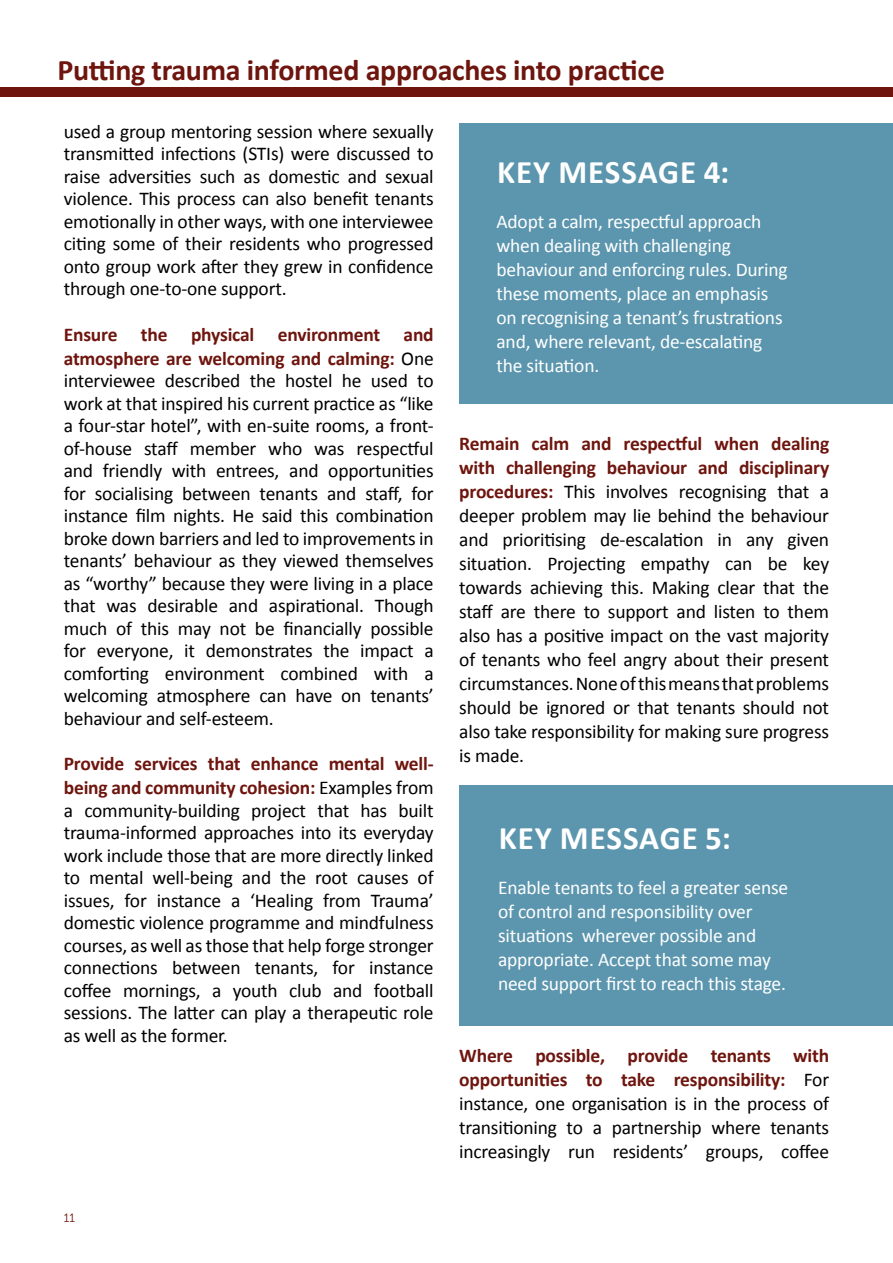
<style>
.page{position:relative;width:893px;height:1263px;background:#fff}
.page>*{position:absolute;margin:0;border:0;box-sizing:border-box;transform-origin:0 0}
.t1{font:700 33px "Calibri";letter-spacing:.03em;color:#fff}
.t2{font:700 30px "Calibri";letter-spacing:-.01em;color:#6e150e}
.t3{font:19.5px/22.6px "Calibri";letter-spacing:-.01em;color:#000;text-align:justify}
.t4{font:19.5px/24px "Calibri";letter-spacing:-.01em;color:#fff}
.t5{font:12px "Museo Sans 300";color:#6e150e}
.s1{font-weight:700;color:#6e150e}
</style>
<div class="page">
<div style="left:0;top:87px;width:893px;height:9px;background:#6e150e"></div>
<div style="left:459px;top:123px;width:434px;height:281px;background:#5c96ae"></div>
<div style="left:459px;top:785px;width:434px;height:241px;background:#5c96ae"></div>
<h2 class="t2" style="left:57px;top:49px;width:609px">Putting trauma informed approaches into practice</h2>
<p class="t3" style="left:64px;top:120px;width:371px">used a group mentoring session where sexually transmitted infections (STIs) were discussed to raise adversities such as domestic and sexual violence. This process can also benefit tenants emotionally in other ways, with one interviewee citing some of their residents who progressed onto group work after they grew in confidence through one-to-one support.</p>
<p class="t3" style="left:64px;top:322px;width:371px"><span class="s1">Ensure the physical environment and atmosphere are welcoming and calming:</span> One interviewee described the hostel he used to work at that inspired his current practice as “like a four-star hotel”, with en-suite rooms, a front&shy;of-house staff member who was respectful and friendly with entrees, and opportunities for socialising between tenants and staff, for instance film nights. He said this combination broke down barriers and led to improvements in tenants’ behaviour as they viewed themselves as “worthy” because they were living in a place that was desirable and aspirational. Though much of this may not be financially possible for everyone, it demonstrates the impact a comforting environment combined with a welcoming atmosphere can have on tenants’ behaviour and self-esteem.</p>
<p class="t3" style="left:64px;top:752px;width:371px"><span class="s1">Provide services that enhance mental well&shy;being and community cohesion:</span> Examples from a community-building project that has built trauma-informed approaches into its everyday work include those that are more directly linked to mental well-being and the root causes of issues, for instance a ‘Healing from Trauma’ domestic violence programme and mindfulness courses, as well as those that help forge stronger connections between tenants, for instance coffee mornings, a youth club and football sessions. The latter can play a therapeutic role as well as the former.</p>
<h1 class="t1" style="left:497px;top:149px;width:234px">KEY MESSAGE 4:</h1>
<p class="t4" style="left:496px;top:209px;width:293px">Adopt a calm, respectful approach when dealing with challenging behaviour and enforcing rules. During these moments, place an emphasis on recognising a tenant’s frustrations and, where relevant, de-escalating the situation.</p>
<p class="t3" style="left:459px;top:431px;width:372px;line-height:24px"><span class="s1">Remain calm and respectful when dealing with challenging behaviour and disciplinary procedures:</span> This involves recognising that a deeper problem may lie behind the behaviour and prioritising de-escalation in any given situation. Projecting empathy can be key towards achieving this. Making clear that the staff are there to support and listen to them also has a positive impact on the vast majority of tenants who feel angry about their present circumstances. None of this means that problems should be ignored or that tenants should not also take responsibility for making sure progress is made.</p>
<h1 class="t1" style="left:499px;top:815px;width:234px">KEY MESSAGE 5:</h1>
<p class="t4" style="left:498px;top:875px;width:292px">Enable tenants to feel a greater sense of control and responsibility over situations wherever possible and appropriate. Accept that some may need support first to reach this stage.</p>
<p class="t5" style="left:64px;top:1211px;width:13px">11</p>
<p class="t3" style="left:459px;top:1043px;width:371px;line-height:24px"><span class="s1">Where possible, provide tenants with opportunities to take responsibility:</span> For instance, one organisation is in the process of transitioning to a partnership where tenants increasingly run residents’ groups, coffee</p>
</div>
